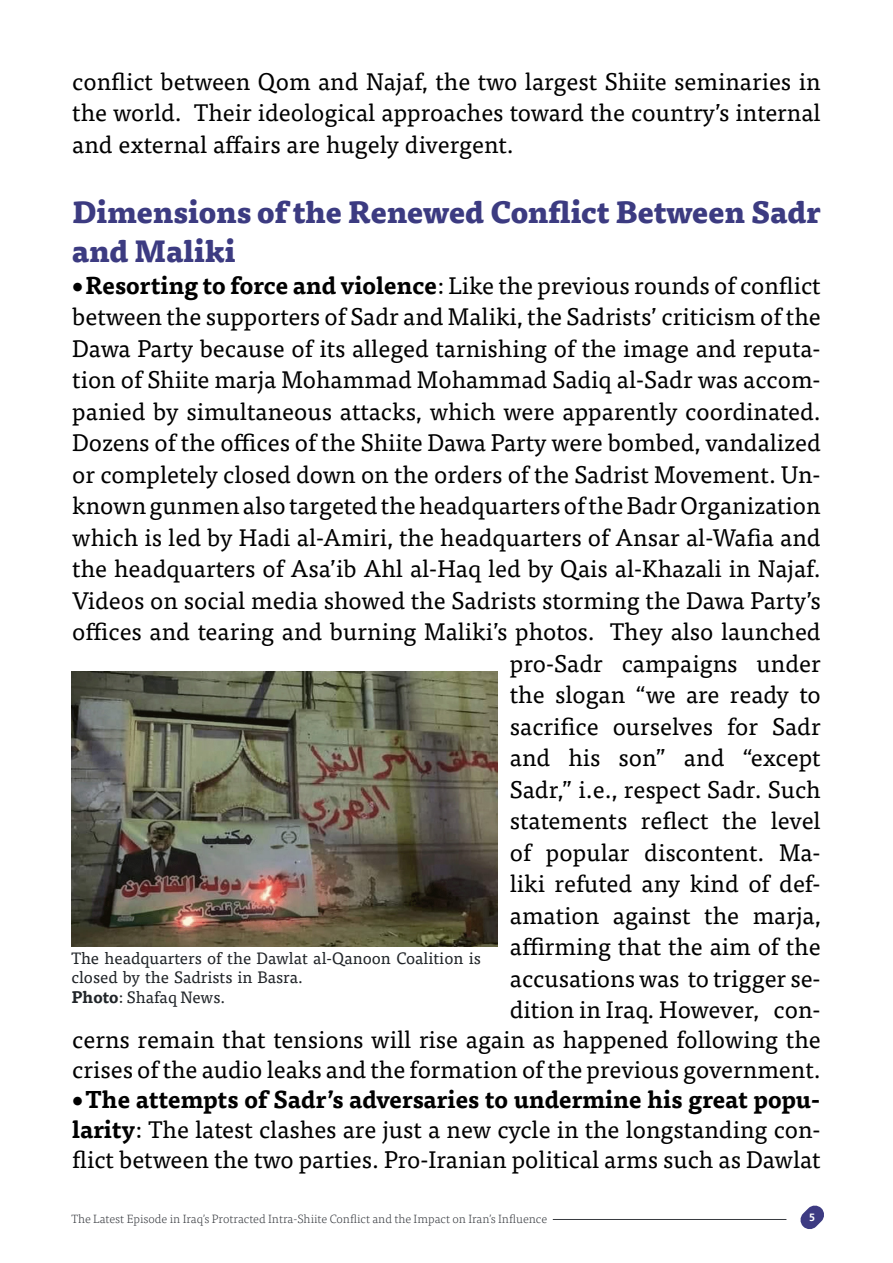
<style>
.page{position:relative;width:893px;height:1263px;background:#fff}
.page>*{position:absolute;margin:0;border:0;box-sizing:border-box;transform-origin:0 0}
.t1{font:800 30px/39px "Tisa Pro";color:#3c3b81}
.t2{font:24px/31.3px "Tisa Pro";color:#000;text-align:justify}
.t3{font:16.5px/19.5px "Tisa Pro";color:#212529}
.t4{font:300 12px "Tisa Pro";color:#383b40}
.t5{font:700 10.5px "Frutiger LT Arabic 65";color:#fff}
.s1{font-weight:700}
</style>
<div class="page">
<svg style="left:800px;top:1205px;width:24px;height:24px"></svg>
<hr style="left:553px;top:1219px;width:233px;height:1px;background:#383b40">
<img style="left:71px;top:672px;width:426px;height:274px">
<p class="t2" style="left:72px;top:64px;width:750px">conflict between Qom and Najaf, the two largest Shiite seminaries in the world. Their ideological approaches toward the country’s internal and external affairs are hugely divergent.</p>
<p class="t1" style="left:72px;top:191px;width:750px">Dimensions of the Renewed Conflict Between Sadr and Maliki</p>
<p class="t2" style="left:72px;top:268px;width:750px;text-align:right">•<span class="s1">Resorting to force and violence</span>: Like the previous rounds of conflict between the supporters of Sadr and Maliki, the Sadrists’ criticism of the Dawa Party because of its alleged tarnishing of the image and reputa&shy;tion of Shiite marja Mohammad Mohammad Sadiq al-Sadr was accom&shy;panied by simultaneous attacks, which were apparently coordinated.<br>Dozens of the offices of the Shiite Dawa Party were bombed, vandalized or completely closed down on the orders of the Sadrist Movement. Un&shy;known gunmen also targeted the headquarters of the Badr Organization which is led by Hadi al-Amiri, the headquarters of Ansar al-Wafia and the headquarters of Asa’ib Ahl al-Haq led by Qais al-Khazali in Najaf.<br>Videos on social media showed the Sadrists storming the Dawa Party’s offices and tearing and burning Maliki’s photos. They also launched pro-Sadr campaigns under<br>the slogan “we are ready to<br>sacrifice ourselves for Sadr<br>and his son” and “except<br>Sadr,” i.e., respect Sadr. Such<br>statements reflect the level<br>of popular discontent. Ma-<br>liki refuted any kind of def-<br>amation against the marja,<br>affirming that the aim of the<br>accusations was to trigger se-<br>dition in Iraq. However, con-<br>cerns remain that tensions will rise again as happened following the crises of the audio leaks and the formation of the previous government.</p>
<p class="t2" style="left:72px;top:1083px;width:750px;line-height:30px">•<span class="s1">The attempts of Sadr’s adversaries to undermine his great popu&shy;larity</span>: The latest clashes are just a new cycle in the longstanding con&shy;flict between the two parties. Pro-Iranian political arms such as Dawlat</p>
<p class="t3" style="left:71px;top:947px;width:411px">The headquarters of the Dawlat al-Qanoon Coalition is closed by the Sadrists in Basra.<br><span class="s1">Photo</span>: Shafaq News.</p>
<p class="t4" style="left:71px;top:1210px;width:477px">The Latest Episode in Iraq’s Protracted Intra-Shiite Conflict and the Impact on Iran’s Influence</p>
<p class="t5" style="left:809px;top:1209px;width:7px">5</p>
</div>
